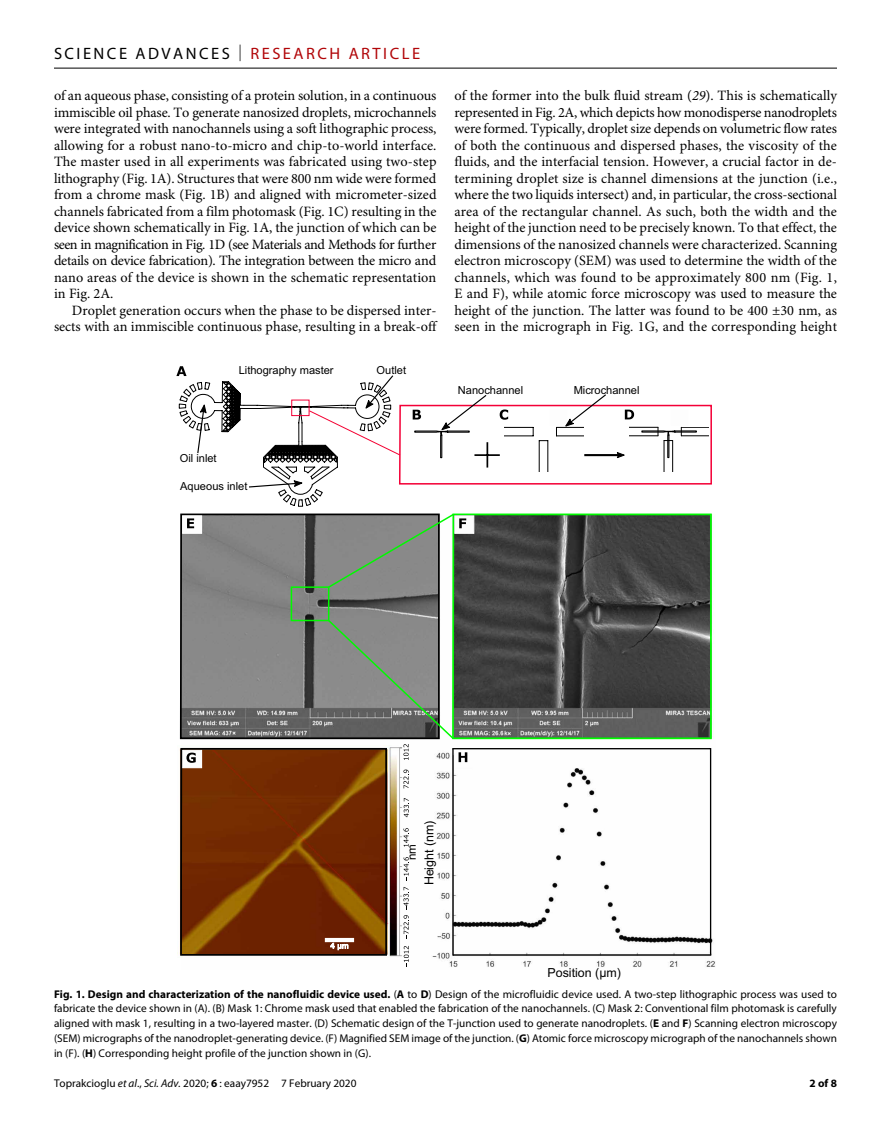
<style>
.page{position:relative;width:891px;height:1134px;background:#fff}
.page>*{position:absolute;margin:0;border:0;box-sizing:border-box;transform-origin:0 0}
.t1{font:16.5px "Myriad Pro";letter-spacing:.15em;color:#000}
.t2{font:14.25px/16.5px "Minion Pro";color:#000;text-align:justify}
.t3{font:12.45px "Arial";color:#000}
.t4{font:11.55px "Arial";color:#000}
.t5{font:11.25px/15px "Myriad Pro";color:#000;text-align:justify}
.t6{font:700 11.25px "Myriad Pro";color:#000}
.t7{font:11.1px "Arial";color:#000}
.s1{font-weight:300}
.s2{color:#b10508}
.s3{font-style:italic}
.s4{font-weight:700}
</style>
<div class="page">
<hr style="left:54px;top:68px;width:783px;height:1px;background:#000">
<img style="left:403px;top:517px;width:312px;height:450px">
<img style="left:179px;top:763px;width:224px;height:194px">
<svg style="left:404px;top:946px;width:5px;height:21px"></svg>
<svg style="left:403px;top:887px;width:6px;height:51px"></svg>
<svg style="left:404px;top:857px;width:5px;height:23px"></svg>
<svg style="left:404px;top:798px;width:5px;height:19px"></svg>
<svg style="left:403px;top:770px;width:6px;height:18px"></svg>
<svg style="left:404px;top:828px;width:5px;height:19px"></svg>
<svg style="left:500px;top:410px;width:8px;height:10px"></svg>
<svg style="left:625px;top:410px;width:9px;height:9px"></svg>
<svg style="left:330px;top:943px;width:18px;height:7px"></svg>
<div style="left:182px;top:750px;width:20px;height:18px;background:#fdfdfd"></div>
<div style="left:180px;top:748px;width:207px;height:208px;border:2px solid #000"></div>
<div style="left:452px;top:514px;width:260px;height:225px;border:2px solid #00fa00"></div>
<hr style="left:453px;top:954px;width:258px;height:2px;background:#000">
<hr style="left:452px;top:749px;width:2px;height:207px;background:#000">
<hr style="left:452px;top:748px;width:258px;height:1px;background:#000">
<hr style="left:710px;top:748px;width:1px;height:207px;background:#000">
<hr style="left:664px;top:441px;width:1px;height:30px;background:#000">
<hr style="left:672px;top:441px;width:1px;height:30px;background:#000">
<hr style="left:539px;top:441px;width:1px;height:30px;background:#000">
<hr style="left:548px;top:441px;width:1px;height:30px;background:#000">
<svg style="left:505px;top:427px;width:43px;height:14px"></svg>
<hr style="left:474px;top:454px;width:26px;height:2px;background:#000">
<hr style="left:584px;top:454px;width:37px;height:2px;background:#000">
<svg style="left:616px;top:427px;width:92px;height:31px"></svg>
<div style="left:399px;top:405px;width:313px;height:80px;border:2px solid #f40037"></div>
<svg style="left:556px;top:394px;width:51px;height:43px"></svg>
<svg style="left:176px;top:366px;width:312px;height:397px"></svg>
<p class="t1" style="left:54px;top:40px;width:368px">SCIENCE ADVANCES <span class="s1">|</span> <span class="s2">RESEARCH ARTICLE</span></p>
<p class="t2" style="left:54px;top:89px;width:384px">of an aqueous phase, consisting of a protein solution, in a continuous immiscible oil phase. To generate nanosized droplets, microchannels were integrated with nanochannels using a soft lithographic process, allowing for a robust nano-to-micro and chip-to-world interface.<br>The master used in all experiments was fabricated using two-step lithography (Fig. 1A). Structures that were 800 nm wide were formed from a chrome mask (Fig. 1B) and aligned with micrometer-sized channels fabricated from a film photomask (Fig. 1C) resulting in the device shown schematically in Fig. 1A, the junction of which can be seen in magnification in Fig. 1D (see Materials and Methods for further details on device fabrication). The integration between the micro and nano areas of the device is shown in the schematic representation in Fig. 2A.</p>
<p class="t2" style="left:54px;top:303px;width:384px;text-align:right">Droplet generation occurs when the phase to be dispersed inter&shy;sects with an immiscible continuous phase, resulting in a break-off</p>
<p class="t7" style="left:239px;top:363px;width:96px">Lithography master</p>
<p class="t7" style="left:377px;top:363px;width:31px">Outlet</p>
<p class="t2" style="left:454px;top:89px;width:384px">of the former into the bulk fluid stream (<span class="s3">29</span>). This is schematically represented in Fig. 2A, which depicts how monodisperse nanodroplets were formed. Typically, droplet size depends on volumetric flow rates of both the continuous and dispersed phases, the viscosity of the fluids, and the interfacial tension. However, a crucial factor in de&shy;termining droplet size is channel dimensions at the junction (i.e., where the two liquids intersect) and, in particular, the cross-sectional area of the rectangular channel. As such, both the width and the height of the junction need to be precisely known. To that effect, the dimensions of the nanosized channels were characterized. Scanning electron microscopy (SEM) was used to determine the width of the channels, which was found to be approximately 800 nm (Fig. 1, E and F), while atomic force microscopy was used to measure the height of the junction. The latter was found to be 400 ±30 nm, as seen in the micrograph in Fig. 1G, and the corresponding height</p>
<p class="t7" style="left:458px;top:383px;width:67px">Nanochannel</p>
<p class="t7" style="left:574px;top:383px;width:67px">Microchannel</p>
<p class="t7" style="left:180px;top:451px;width:38px">Oil inlet</p>
<p class="t7" style="left:180px;top:479px;width:69px">Aqueous inlet</p>
<p class="t4" style="left:404px;top:860px;width:18px;rotate:-90deg">nm</p>
<p class="t3" style="left:421px;top:885px;width:67px;rotate:-90deg">Height (nm)</p>
<p class="t3" style="left:547px;top:965px;width:75px">Position (µm)</p>
<p class="t5" style="left:54px;top:986px;width:785px"><span class="s4">Fig. 1. Design and characterization of the nanofluidic device used.</span> (<span class="s4">A</span> to <span class="s4">D</span>) Design of the microfluidic device used. A two-step lithographic process was used to fabricate the device shown in (A). (B) Mask 1: Chrome mask used that enabled the fabrication of the nanochannels. (C) Mask 2: Conventional film photomask is carefully aligned with mask 1, resulting in a two-layered master. (D) Schematic design of the T-junction used to generate nanodroplets. (<span class="s4">E</span> and <span class="s4">F</span>) Scanning electron microscopy (SEM) micrographs of the nanodroplet-generating device. (F) Magnified SEM image of the junction. (<span class="s4">G</span>) Atomic force microscopy micrograph of the nanochannels shown in (F). (<span class="s4">H</span>) Corresponding height profile of the junction shown in (G).</p>
<p class="t5" style="left:54px;top:1076px;width:304px">Toprakcioglu <span class="s3">et al</span>., <span class="s3">Sci. Adv.</span> 2020; <span class="s4">6</span> : eaay7952 7 February 2020</p>
<p class="t6" style="left:810px;top:1074px;width:29px">2 of 8</p>
</div>
